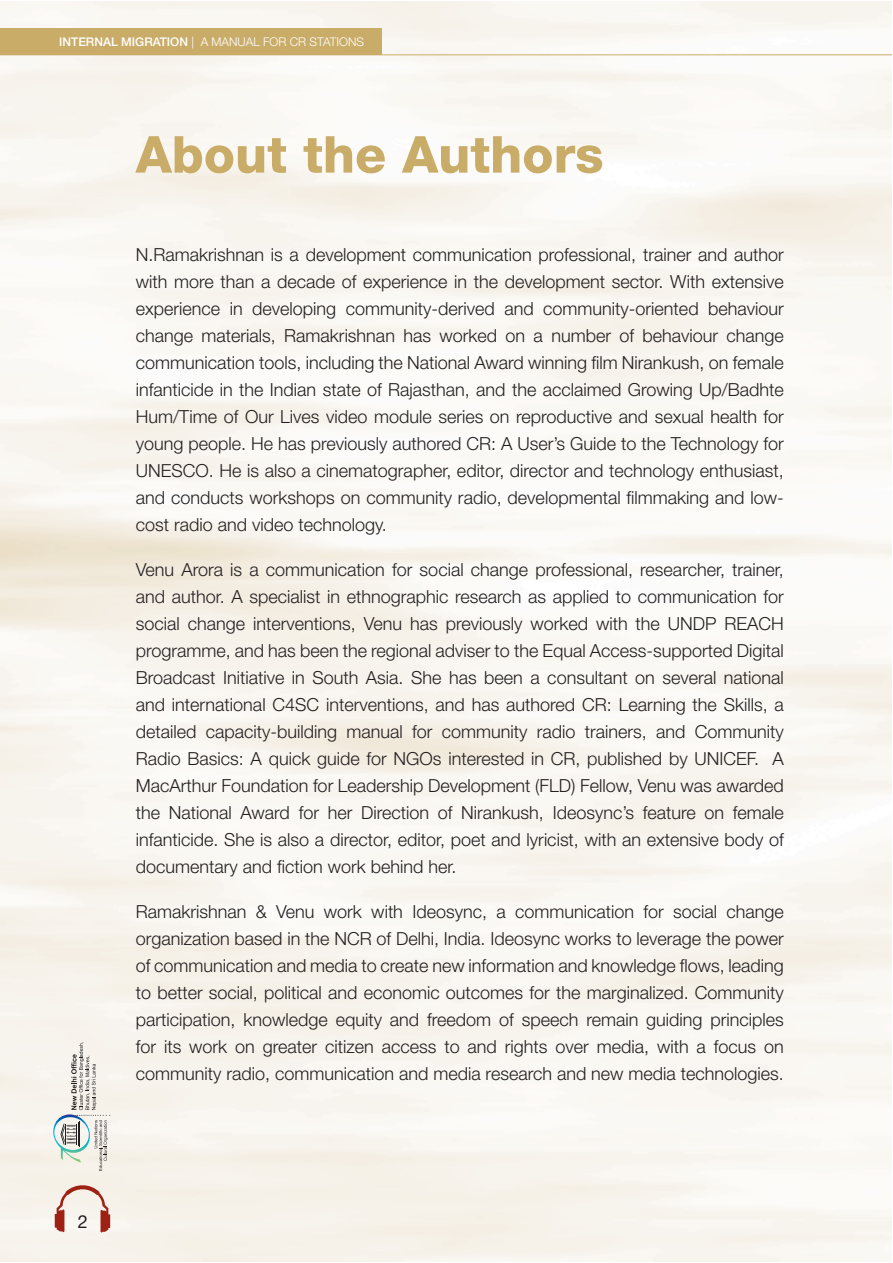
<style>
.page{position:relative;width:893px;height:1263px;background:#fff}
.page>*{position:absolute;margin:0;border:0;box-sizing:border-box;transform-origin:0 0}
.t1{font:800 51px "Helvetica Neue LT Std";color:#c9ac68}
.t2{font:300 18px/27px "Helvetica Neue LT Std";color:#231f20;text-align:justify}
.t3{font:18px "Helvetica Neue LT Std";color:#231f20}
.t4{font:300 12px "Helvetica Neue LT Std";color:#fff}
.s1{font-weight:500}
</style>
<div class="page">
<div style="left:1px;top:28px;width:381px;height:27px;background:#c9ac68"></div>
<svg style="left:55px;top:1183px;width:55px;height:49px"></svg>
<hr style="left:1px;top:54px;width:891px;height:1px;background:#c9ac68">
<svg style="left:52px;top:1042px;width:58px;height:129px;background:#ddddd8"></svg>
<p class="t4" style="left:59px;top:38px;width:306px"><span class="s1">INTERNAL MIGRATION</span> | A MANUAL FOR CR STATIONS</p>
<h1 class="t1" style="left:136px;top:136px;width:469px">About the Authors</h1>
<p class="t2" style="left:136px;top:242px;width:650px">N.Ramakrishnan is a development communication professional, trainer and author with more than a decade of experience in the development sector. With extensive experience in developing community-derived and community-oriented behaviour change materials, Ramakrishnan has worked on a number of behaviour change communication tools, including the National Award winning film Nirankush, on female infanticide in the Indian state of Rajasthan, and the acclaimed Growing Up/Badhte Hum/Time of Our Lives video module series on reproductive and sexual health for young people. He has previously authored CR: A User’s Guide to the Technology for UNESCO. He is also a cinematographer, editor, director and technology enthusiast, and conducts workshops on community radio, developmental filmmaking and low&shy;cost radio and video technology.</p>
<p class="t2" style="left:136px;top:558px;width:650px">Venu Arora is a communication for social change professional, researcher, trainer, and author. A specialist in ethnographic research as applied to communication for social change interventions, Venu has previously worked with the UNDP REACH programme, and has been the regional adviser to the Equal Access-supported Digital Broadcast Initiative in South Asia. She has been a consultant on several national and international C4SC interventions, and has authored CR: Learning the Skills, a detailed capacity-building manual for community radio trainers, and Community Radio Basics: A quick guide for NGOs interested in CR, published by UNICEF. A MacArthur Foundation for Leadership Development (FLD) Fellow, Venu was awarded the National Award for her Direction of Nirankush, Ideosync’s feature on female infanticide. She is also a director, editor, poet and lyricist, with an extensive body of documentary and fiction work behind her.</p>
<p class="t2" style="left:136px;top:900px;width:650px">Ramakrishnan &amp; Venu work with Ideosync, a communication for social change organization based in the NCR of Delhi, India. Ideosync works to leverage the power of communication and media to create new information and knowledge flows, leading to better social, political and economic outcomes for the marginalized. Community participation, knowledge equity and freedom of speech remain guiding principles for its work on greater citizen access to and rights over media, with a focus on community radio, communication and media research and new media technologies.</p>
<p class="t3" style="left:78px;top:1212px;width:12px">2</p>
</div>
